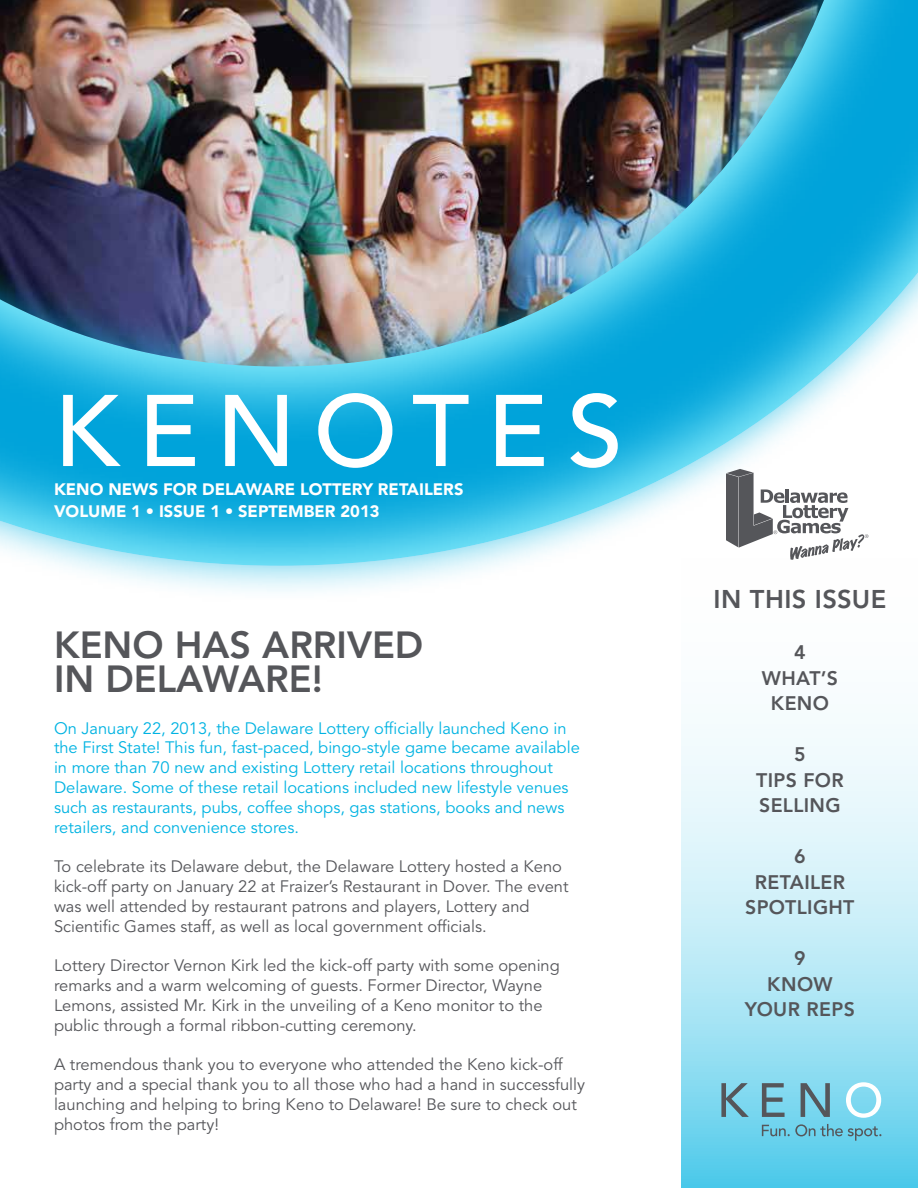
<style>
.page{position:relative;width:918px;height:1188px;background:#fff}
.page>*{position:absolute;margin:0;border:0;box-sizing:border-box;transform-origin:0 0}
.t1{font:500 100.5px "Avenir LT Std";letter-spacing:.175em;color:#fff}
.t2{font:800 37.5px "Avenir LT Std";color:#55565a}
.t3{font:800 25.5px "Avenir LT Std";letter-spacing:.015em;color:#55565a}
.t4{font:800 19.5px/25.5px "Avenir LT Std";letter-spacing:.015em;color:#55565a;text-align:center}
.t5{font:16.5px/19.8px "Avenir LT Std";color:#55565a}
.t6{font:16.5px/19.8px "Avenir LT Std";color:#00b3e2}
.t7{font:900 16.5px/22.5px "Avenir LT Std";color:#fff}
</style>
<div class="page">
<div style="left:0;top:0;width:918px;height:603px;background:#00b3e2;opacity:.67"></div>
<img style="left:0;top:0;width:918px;height:568px">
<svg style="left:681px;top:485px;width:237px;height:703px"></svg>
<svg style="left:721px;top:1083px;width:28px;height:34px"></svg>
<svg style="left:762px;top:1083px;width:23px;height:34px"></svg>
<svg style="left:801px;top:1083px;width:29px;height:34px"></svg>
<svg style="left:846px;top:1082px;width:35px;height:36px"></svg>
<svg style="left:762px;top:1124px;width:119px;height:17px;background:#67bbd2"></svg>
<svg style="left:726px;top:469px;width:142px;height:91px"></svg>
<h1 class="t1" style="left:54px;top:373px;width:570px">KENOTES</h1>
<p class="t7" style="left:54px;top:477px;width:411px">KENO NEWS FOR DELAWARE LOTTERY RETAILERS<br>VOLUME 1 • ISSUE 1 • SEPTEMBER 2013</p>
<h2 class="t2" style="left:54px;top:622px;width:28px">KENO</h2>
<h2 class="t2" style="left:175px;top:622px;width:25px">HAS</h2>
<h2 class="t2" style="left:262px;top:622px;width:26px">ARR</h2>
<h2 class="t2" style="left:337px;top:622px;width:88px">IVED</h2>
<h2 class="t2" style="left:54px;top:657px;width:210px">IN DELAWARE</h2>
<h2 class="t2" style="left:312px;top:657px;width:13px">!</h2>
<p class="t6" style="left:54px;top:718px;width:527px">On January 22, 2013, the Delaware Lottery officially launched Keno in the First State! This fun, fast-paced, bingo-style game became available in more than 70 new and existing Lottery retail locations throughout Delaware. Some of these retail locations included new lifestyle venues such as restaurants, pubs, coffee shops, gas stations, books and news retailers, and convenience stores.</p>
<p class="t5" style="left:54px;top:857px;width:516px">To celebrate its Delaware debut, the Delaware Lottery hosted a Keno kick-off party on January 22 at Fraizer’s Restaurant in Dover. The event was well attended by restaurant patrons and players, Lottery and Scientific Games staff, as well as local government officials.</p>
<p class="t5" style="left:54px;top:956px;width:507px">Lottery Director Vernon Kirk led the kick-off party with some opening remarks and a warm welcoming of guests. Former Director, Wayne Lemons, assisted Mr. Kirk in the unveiling of a Keno monitor to the public through a formal ribbon-cutting ceremony.</p>
<p class="t5" style="left:54px;top:1055px;width:533px">A tremendous thank you to everyone who attended the Keno kick-off party and a special thank you to all those who had a hand in successfully launching and helping to bring Keno to Delaware! Be sure to check out photos from the party!</p>
<h3 class="t3" style="left:714px;top:584px;width:174px">IN THIS ISSUE</h3>
<p class="t4" style="left:762px;top:640px;width:78px">4<br>WHAT’S<br>KENO</p>
<p class="t4" style="left:756px;top:742px;width:89px">5<br>TI PS FOR<br>SELLING</p>
<p class="t4" style="left:745px;top:844px;width:111px">6<br>RETAILER<br>SPOTLIGHT</p>
<p class="t4" style="left:745px;top:946px;width:112px">9<br>KNOW<br>YOUR REPS</p>
</div>
